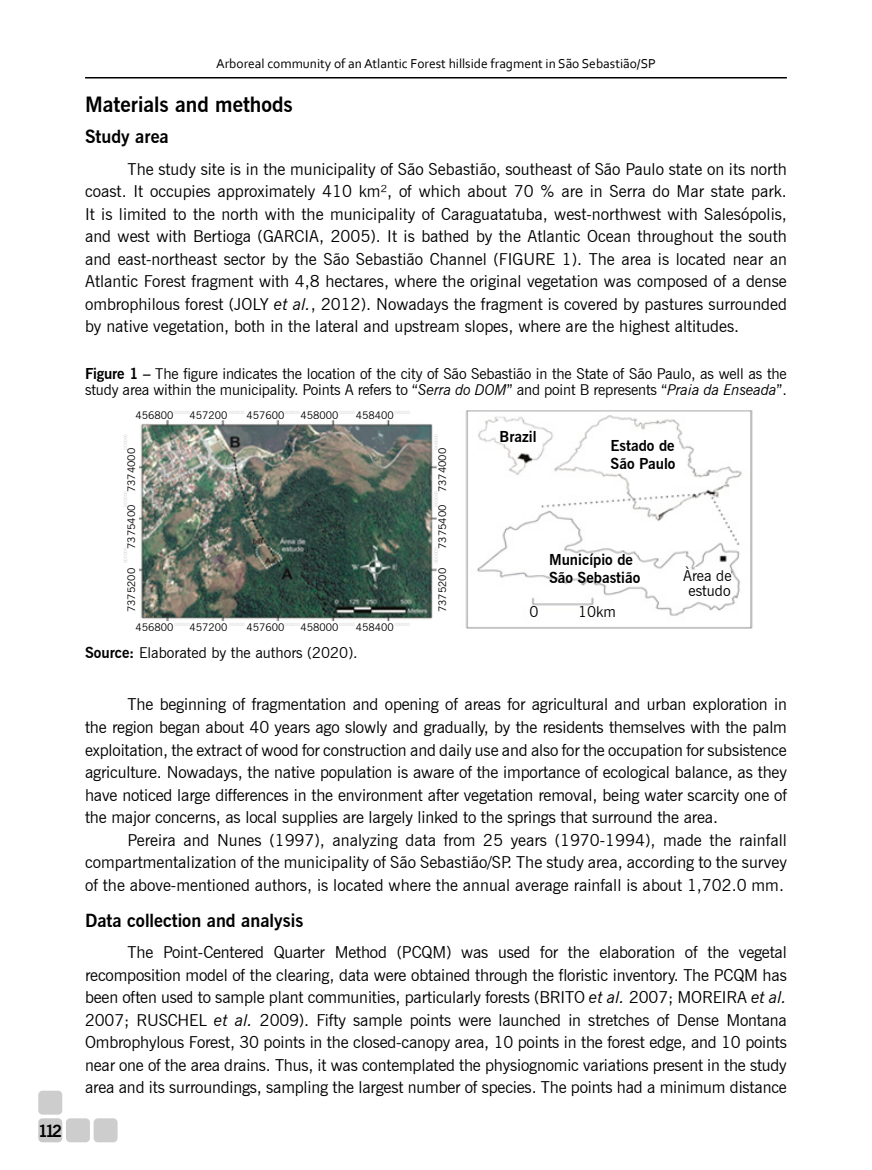
<style>
.page{position:relative;width:872px;height:1170px;background:#fff}
.page>*{position:absolute;margin:0;border:0;box-sizing:border-box;transform-origin:0 0}
.t1{font:700 21px "News Gothic BT";color:#000}
.t2{font:700 18px "News Gothic BT";color:#000}
.t3{font:16.5px/22.5px "News Gothic BT";letter-spacing:-.005em;color:#000;text-align:justify}
.t4{font:700 16.5px "News Gothic BT";color:#000}
.t5{font:15px/16.5px "News Gothic BT";letter-spacing:-.01em;color:#000}
.t6{font:700 15px/18px "News Gothic BT";color:#000}
.t7{font:13.5px "Corbel";color:#000}
.t8{font:10.5px "News Gothic BT";color:#000}
.t9{font:4.35px "News Gothic BT";color:#ccc}
.s1{font-style:italic}
.s2{font-weight:700}
</style>
<div class="page">
<div style="left:94px;top:1118px;width:24px;height:24px;background:#cdcdcd;border-radius:4px"></div>
<div style="left:38px;top:1118px;width:24px;height:24px;background:#c9c9ca;border-radius:4px"></div>
<div style="left:66px;top:1118px;width:24px;height:24px;background:#cdcdcd;border-radius:4px"></div>
<div style="left:38px;top:1090px;width:24px;height:24px;background:#cdcdcd;border-radius:4px"></div>
<hr style="left:85px;top:77px;width:702px;height:1px;background:#000">
<img style="left:139px;top:410px;width:614px;height:219px">
<div style="left:118px;top:405px;width:327px;height:15px;background:#fff"></div>
<div style="left:124px;top:621px;width:304px;height:12px;background:#fff"></div>
<div style="left:437px;top:405px;width:17px;height:228px;background:#fff"></div>
<div style="left:609px;top:446px;width:67px;height:24px;background:#fff"></div>
<div style="left:501px;top:431px;width:35px;height:12px;background:#fff"></div>
<div style="left:551px;top:555px;width:85px;height:21px;background:#fff"></div>
<div style="left:628px;top:566px;width:18px;height:15px;background:#fff"></div>
<div style="left:695px;top:566px;width:33px;height:21px;background:#fff"></div>
<svg style="left:728px;top:569px;width:4px;height:18px"></svg>
<svg style="left:584px;top:603px;width:27px;height:12px"></svg>
<svg style="left:528px;top:605px;width:11px;height:13px"></svg>
<p class="t4" style="left:38px;top:1120px;width:25px">112</p>
<p class="t7" style="left:216px;top:56px;width:441px">Arboreal community of an Atlantic Forest hillside fragment in São Sebastião/SP</p>
<p class="t1" style="left:85px;top:91px;width:209px">Materials and methods</p>
<p class="t2" style="left:85px;top:126px;width:85px">Study area</p>
<p class="t3" style="left:85px;top:157px;width:703px;text-indent:43px">The study site is in the municipality of São Sebastião, southeast of São Paulo state on its north coast. It occupies approximately 410 km², of which about 70 % are in Serra do Mar state park.<br>It is limited to the north with the municipality of Caraguatatuba, west-northwest with Salesópolis, and west with Bertioga (GARCIA, 2005). It is bathed by the Atlantic Ocean throughout the south and east-northeast sector by the São Sebastião Channel (FIGURE 1). The area is located near an Atlantic Forest fragment with 4,8 hectares, where the original vegetation was composed of a dense ombrophilous forest (JOLY <span class="s1">et al.</span>, 2012). Nowadays the fragment is covered by pastures surrounded by native vegetation, both in the lateral and upstream slopes, where are the highest altitudes.</p>
<p class="t5" style="left:85px;top:365px;width:703px"><span class="s2">Figure 1 –</span> The figure indicates the location of the city of São Sebastião in the State of São Paulo, as well as the study area within the municipality. Points A refers to “<span class="s1">Serra do DOM</span>” and point B represents “<span class="s1">Praia da Enseada</span>”.</p>
<p class="t8" style="left:135px;top:408px;width:39px">456800</p>
<p class="t8" style="left:189px;top:408px;width:39px">457200</p>
<p class="t8" style="left:246px;top:408px;width:39px">457600</p>
<p class="t8" style="left:300px;top:408px;width:39px">458000</p>
<p class="t8" style="left:356px;top:408px;width:39px">458400</p>
<p class="t9" style="left:123px;top:449px;width:17px;rotate:-90deg">000000</p>
<p class="t8" style="left:125px;top:492px;width:46px;rotate:-90deg">7374000</p>
<p class="t9" style="left:123px;top:506px;width:17px;rotate:-90deg">000000</p>
<p class="t8" style="left:125px;top:549px;width:46px;rotate:-90deg">7375400</p>
<p class="t9" style="left:123px;top:563px;width:17px;rotate:-90deg">000000</p>
<p class="t8" style="left:125px;top:612px;width:46px;rotate:-90deg">7375200</p>
<p class="t9" style="left:434px;top:449px;width:17px;rotate:-90deg">000000</p>
<p class="t8" style="left:436px;top:492px;width:46px;rotate:-90deg">7374000</p>
<p class="t9" style="left:434px;top:506px;width:17px;rotate:-90deg">000000</p>
<p class="t8" style="left:436px;top:549px;width:46px;rotate:-90deg">7375400</p>
<p class="t9" style="left:434px;top:563px;width:17px;rotate:-90deg">000000</p>
<p class="t8" style="left:436px;top:612px;width:46px;rotate:-90deg">7375200</p>
<p class="t6" style="left:499px;top:427px;width:39px">Brazil</p>
<p class="t6" style="left:610px;top:436px;width:66px">Estado de<br>São Paulo</p>
<p class="t6" style="left:549px;top:550px;width:93px">Município de<br>São Sebastião</p>
<p class="t5" style="left:529px;top:603px;width:11px">0</p>
<p class="t5" style="left:578px;top:603px;width:39px">10km</p>
<p class="t5" style="left:683px;top:568px;width:50px;line-height:15px;text-align:center">Àrea de estudo</p>
<p class="t8" style="left:135px;top:620px;width:39px">456800</p>
<p class="t8" style="left:189px;top:620px;width:39px">457200</p>
<p class="t8" style="left:246px;top:620px;width:39px">457600</p>
<p class="t8" style="left:300px;top:620px;width:39px">458000</p>
<p class="t8" style="left:356px;top:620px;width:39px">458400</p>
<p class="t5" style="left:85px;top:644px;width:274px"><span class="s2">Source:</span> Elaborated by the authors (2020).</p>
<p class="t3" style="left:85px;top:693px;width:703px;text-indent:43px">The beginning of fragmentation and opening of areas for agricultural and urban exploration in the region began about 40 years ago slowly and gradually, by the residents themselves with the palm exploitation, the extract of wood for construction and daily use and also for the occupation for subsistence agriculture. Nowadays, the native population is aware of the importance of ecological balance, as they have noticed large differences in the environment after vegetation removal, being water scarcity one of the major concerns, as local supplies are largely linked to the springs that surround the area.</p>
<p class="t3" style="left:85px;top:828px;width:703px;text-indent:43px">Pereira and Nunes (1997), analyzing data from 25 years (1970-1994), made the rainfall compartmentalization of the municipality of São Sebastião/SP. The study area, according to the survey of the above-mentioned authors, is located where the annual average rainfall is about 1,702.0 mm.</p>
<p class="t2" style="left:85px;top:909px;width:220px">Data collection and analysis</p>
<p class="t3" style="left:85px;top:940px;width:703px;text-indent:43px">The Point-Centered Quarter Method (PCQM) was used for the elaboration of the vegetal recomposition model of the clearing, data were obtained through the floristic inventory. The PCQM has been often used to sample plant communities, particularly forests (BRITO <span class="s1">et al.</span> 2007; MOREIRA <span class="s1">et al.<br></span>2007; RUSCHEL <span class="s1">et al.</span> 2009). Fifty sample points were launched in stretches of Dense Montana Ombrophylous Forest, 30 points in the closed-canopy area, 10 points in the forest edge, and 10 points near one of the area drains. Thus, it was contemplated the physiognomic variations present in the study area and its surroundings, sampling the largest number of species. The points had a minimum distance</p>
</div>
